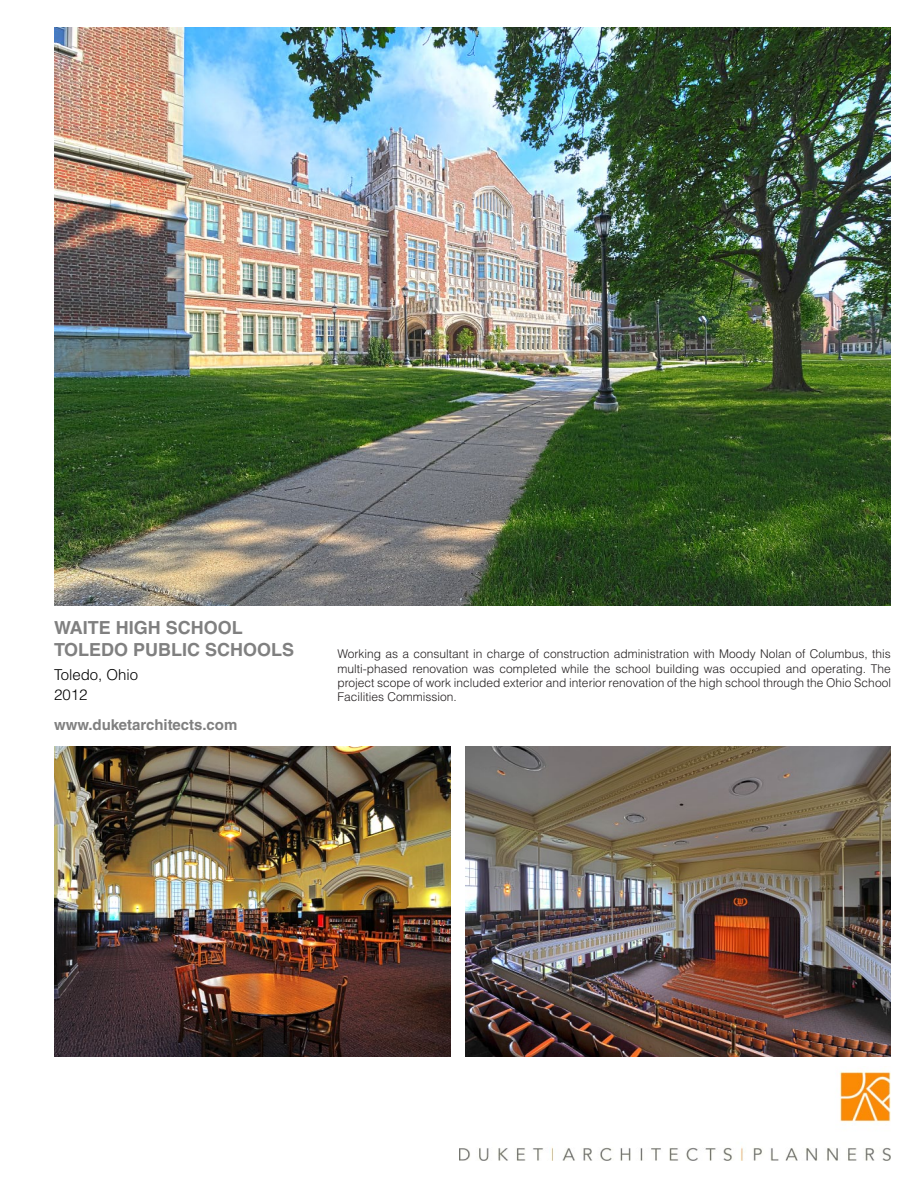
<style>
.page{position:relative;width:918px;height:1188px;background:#fff}
.page>*{position:absolute;margin:0;border:0;box-sizing:border-box;transform-origin:0 0}
.t1{font:700 18px "Helvetica LT Std";color:#808080}
.t2{font:700 15px "Helvetica LT Std";color:#808080}
.t3{font:300 15px "Helvetica LT Std";color:#000}
.t4{font:300 12px/14.4px "Helvetica LT Std";color:#231f20;text-align:justify}
</style>
<div class="page">
<img style="left:54px;top:27px;width:837px;height:578px">
<img style="left:459px;top:1072px;width:432px;height:89px">
<img style="left:54px;top:746px;width:396px;height:310px">
<img style="left:466px;top:746px;width:425px;height:310px">
<p class="t1" style="left:54px;top:617px;width:190px">WAITE HIGH SCHOOL</p>
<p class="t1" style="left:54px;top:639px;width:242px">TOLEDO PUBLIC SCHOOLS</p>
<p class="t4" style="left:338px;top:647px;width:555px">Working as a consultant in charge of construction administration with Moody Nolan of Columbus, this multi-phased renovation was completed while the school building was occupied and operating. The project scope of work included exterior and interior renovation of the high school through the Ohio School</p>
<p class="t3" style="left:54px;top:665px;width:86px">Toledo, Ohio</p>
<p class="t3" style="left:54px;top:685px;width:35px">2012</p>
<p class="t4" style="left:338px;top:690px;width:121px">Facilities Commission.</p>
<p class="t2" style="left:54px;top:715px;width:185px">www.duketarchitects.com</p>
</div>
